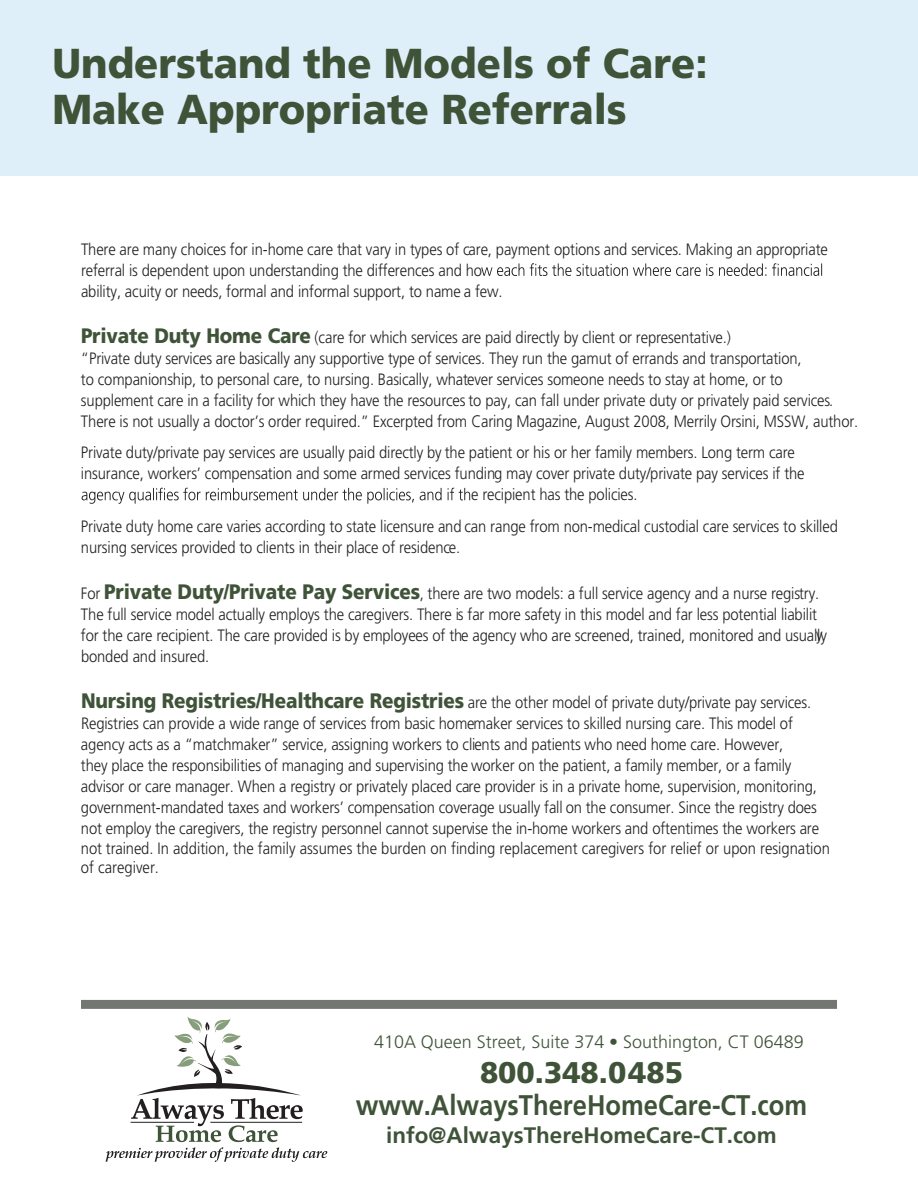
<style>
.page{position:relative;width:918px;height:1188px;background:#fff}
.page>*{position:absolute;margin:0;border:0;box-sizing:border-box;transform-origin:0 0}
.t1{font:900 41.85px/46.3px "Frutiger";color:#3f5338;scale:.95 1}
.t2{font:900 29.85px "Frutiger";color:#3f5338}
.t3{font:700 28.35px "Frutiger";color:#3f5338;scale:.9 1}
.t4{font:700 22.35px "Frutiger";color:#3f5338}
.t5{font:300 18px "Frutiger";color:#3f5338}
.t6{font:300 16.5px/21px "Frutiger";letter-spacing:-.01em;color:#231f20;scale:.9 1}
.s1{font-weight:900;font-size:20.85px;color:#3f5338}
.s2{font-size:16.65px}
</style>
<div class="page">
<svg style="left:106px;top:1017px;width:221px;height:145px"></svg>
<div style="left:81px;top:1000px;width:756px;height:9px;background:#737671"></div>
<svg style="left:481px;top:263px;width:341px;height:13px"></svg>
<svg style="left:82px;top:488px;width:388px;height:16px"></svg>
<div style="left:0;top:0;width:918px;height:176px;background:#dfeff9"></div>
<h1 class="t1" style="left:52px;top:39px;width:691px">Understand the Models of Care:<br>Make Appropriate Referrals</h1>
<p class="t6" style="left:81px;top:239px;width:831px">There are many choices for in-home care that vary in types of care, payment options and services. Making an appropriate referral is dependent upon understanding the differences and ho<br>ability, acuity or needs, formal and informal support, to name a few.</p>
<p class="t6" style="left:81px;top:327px;width:865px"><span class="s1">Private Duty Home Care</span> (care for which services are paid directly by client or representative.)<br>“Private duty services are basically any supportive type of services. They run the gamut of errands and transportation,<br>to companionship, to personal care, to nursing. Basically, whatever services someone needs to stay at home, or to supplement care in a facility for which they have the resources to pay, can fall under private duty or privately paid services.<br>There is not usually a doctor’s order required.” Excerpted from <span class="s2">Caring Magazine</span>, August 2008, Merrily Orsini, MSSW, author.</p>
<p class="t6" style="left:81px;top:442px;width:795px">Private duty/private pay services are usually paid directly by the patient or his or her family members. Long term care</p>
<p class="t6" style="left:81px;top:463px;width:806px">insurance, workers’ compensation and some armed services funding may cover private duty/private pay services if the</p>
<p class="t6" style="left:471px;top:484px;width:186px">e recipient has the policies.</p>
<p class="t6" style="left:81px;top:515px;width:843px">Private duty home care varies according to state licensure and can range from non-medical custodial care services to skilled nursing services provided to clients in their place of residence.</p>
<p class="t6" style="left:81px;top:583px;width:830px">For <span class="s1">Private Duty/Private Pay Services</span>, there are two models: a full service agency and a nurse registry.<br>The full service model actually employs the caregivers. There is far more safety in this model and far less potential liabilit for the care recipient. The care provided is by employees of the agency who are screened, trained, monitored and usually y bonded and insured.</p>
<p class="t6" style="left:81px;top:692px;width:834px"><span class="s1">Nursing Registries/Healthcare Registries</span> are the other model of private duty/private pay services.<br>Registries can provide a wide range of services from basic homemaker services to skilled nursing care. This model of agency acts as a “matchmaker” service, assigning workers to clients and patients who need home care. However,<br>they place the responsibilities of managing and supervising the worker on the patient, a family member, or a family advisor or care manager. When a registry or privately placed care provider is in a private home, supervision, monitoring, government-mandated taxes and workers’ compensation coverage usually fall on the consumer. Since the registry does not employ the caregivers, the registry personnel cannot supervise the in-home workers and oftentimes the workers are not trained. In addition, the family assumes the burden on finding replacement caregivers for relief or upon resignation of caregiver.</p>
<p class="t5" style="left:374px;top:1031px;width:431px">410A Queen Street, Suite 374 • Southington, CT 06489</p>
<h2 class="t2" style="left:480px;top:1055px;width:204px">800.348.0485</h2>
<h3 class="t3" style="left:356px;top:1088px;width:503px">www.AlwaysThereHomeCare-CT.com</h3>
<h3 class="t4" style="left:386px;top:1122px;width:392px">info@AlwaysThereHomeCare-CT.com</h3>
</div>
